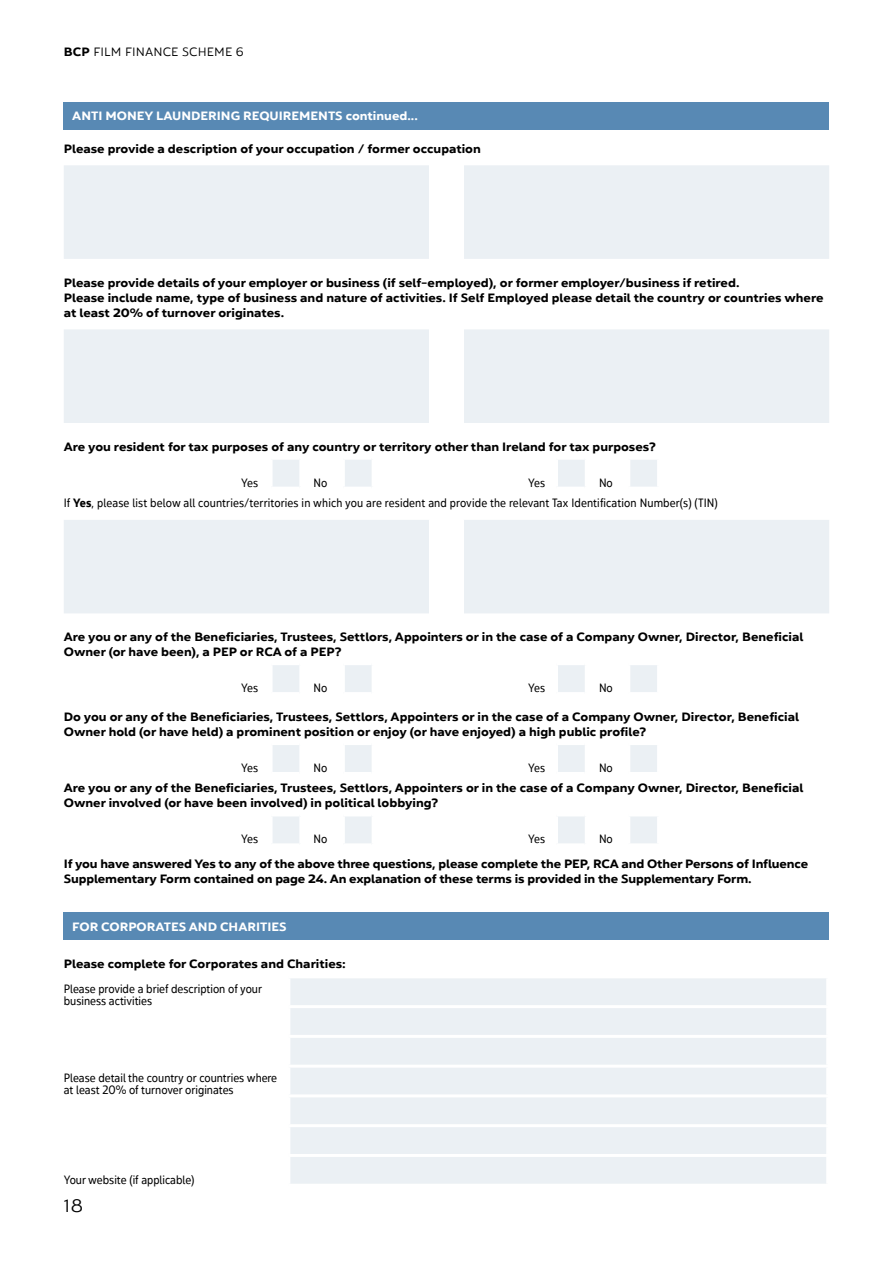
<style>
.page{position:relative;width:893px;height:1263px;background:#fff}
.page>*{position:absolute;margin:0;border:0;box-sizing:border-box;transform-origin:0 0}
.t1{font:18px "Yorkten Ext Boo";color:#000}
.t2{font:700 expanded 12px/15px "Yorkten";color:#000}
.t3{font:12px/12px "Yorkten Con Reg";color:#000}
.t4{font:700 expanded 12px "Yorkten";color:#fff}
.t5{font:12px "Yorkten Ext Boo";letter-spacing:.01em;color:#000}
.s1{font-family:"Yorkten";font-weight:700;font-stretch:expanded}
.s2{font-family:"Yorkten Con Bol"}
</style>
<div class="page">
<div style="left:64px;top:102px;width:765px;height:27px;background:#5889b4"></div>
<div style="left:64px;top:165px;width:765px;height:94px;background:#ebf0f4"></div>
<div style="left:429px;top:165px;width:34px;height:94px;background:#fff"></div>
<div style="left:64px;top:329px;width:765px;height:94px;background:#ebf0f4"></div>
<div style="left:429px;top:329px;width:34px;height:94px;background:#fff"></div>
<svg style="left:273px;top:460px;width:384px;height:27px"></svg>
<hr style="left:525px;top:460px;width:3px;height:27px;background:#fff">
<hr style="left:342px;top:460px;width:3px;height:27px;background:#fff">
<hr style="left:555px;top:460px;width:3px;height:27px;background:#fff">
<hr style="left:627px;top:460px;width:3px;height:27px;background:#fff">
<hr style="left:299px;top:460px;width:3px;height:27px;background:#fff">
<hr style="left:372px;top:460px;width:3px;height:27px;background:#fff">
<hr style="left:585px;top:460px;width:3px;height:27px;background:#fff">
<div style="left:64px;top:520px;width:765px;height:93px;background:#ebf0f4"></div>
<div style="left:429px;top:520px;width:34px;height:93px;background:#fff"></div>
<svg style="left:273px;top:665px;width:384px;height:27px"></svg>
<hr style="left:525px;top:665px;width:3px;height:27px;background:#fff">
<hr style="left:342px;top:665px;width:3px;height:27px;background:#fff">
<hr style="left:555px;top:665px;width:3px;height:27px;background:#fff">
<hr style="left:627px;top:665px;width:3px;height:27px;background:#fff">
<hr style="left:299px;top:665px;width:3px;height:27px;background:#fff">
<hr style="left:372px;top:665px;width:3px;height:27px;background:#fff">
<hr style="left:585px;top:665px;width:3px;height:27px;background:#fff">
<svg style="left:273px;top:745px;width:384px;height:27px"></svg>
<hr style="left:525px;top:745px;width:3px;height:27px;background:#fff">
<hr style="left:342px;top:745px;width:3px;height:27px;background:#fff">
<hr style="left:555px;top:745px;width:3px;height:27px;background:#fff">
<hr style="left:627px;top:745px;width:3px;height:27px;background:#fff">
<hr style="left:299px;top:745px;width:3px;height:27px;background:#fff">
<hr style="left:372px;top:745px;width:3px;height:27px;background:#fff">
<hr style="left:585px;top:745px;width:3px;height:27px;background:#fff">
<svg style="left:273px;top:816px;width:384px;height:27px"></svg>
<hr style="left:525px;top:816px;width:3px;height:27px;background:#fff">
<hr style="left:342px;top:816px;width:3px;height:27px;background:#fff">
<hr style="left:555px;top:816px;width:3px;height:27px;background:#fff">
<hr style="left:627px;top:816px;width:3px;height:27px;background:#fff">
<hr style="left:299px;top:816px;width:3px;height:27px;background:#fff">
<hr style="left:372px;top:816px;width:3px;height:27px;background:#fff">
<hr style="left:585px;top:816px;width:3px;height:27px;background:#fff">
<div style="left:64px;top:912px;width:765px;height:27px;background:#5889b4"></div>
<div style="left:290px;top:978px;width:536px;height:206px;background:#ebf0f4"></div>
<hr style="left:289px;top:1005px;width:540px;height:3px;background:#fff">
<hr style="left:289px;top:1035px;width:540px;height:3px;background:#fff">
<hr style="left:289px;top:1065px;width:540px;height:3px;background:#fff">
<hr style="left:289px;top:1094px;width:540px;height:3px;background:#fff">
<hr style="left:289px;top:1124px;width:540px;height:3px;background:#fff">
<hr style="left:289px;top:1154px;width:540px;height:3px;background:#fff">
<p class="t5" style="left:64px;top:44px;width:182px"><span class="s1">BCP</span> FILM FINANCE SCHEME 6</p>
<p class="t4" style="left:72px;top:108px;width:347px">ANTI MONEY LAUNDERING REQUIREMENTS continued...</p>
<p class="t2" style="left:64px;top:141px;width:419px">Please provide a description of your occupation / former occupation</p>
<p class="t2" style="left:64px;top:275px;width:761px">Please provide details of your employer or business (if self-employed), or former employer/business if retired.<br>Please include name, type of business and nature of activities. If Self Employed please detail the country or countries where at least 20% of turnover originates.</p>
<p class="t2" style="left:64px;top:439px;width:594px">Are you resident for tax purposes of any country or territory other than Ireland for tax purposes?</p>
<p class="t3" style="left:241px;top:476px;width:18px">Yes</p>
<p class="t3" style="left:314px;top:476px;width:15px">No</p>
<p class="t3" style="left:528px;top:476px;width:18px">Yes</p>
<p class="t3" style="left:64px;top:472px;width:656px;line-height:20.5px;text-indent:535px">No<br>If <span class="s2">Yes</span>, please list below all countries/territories in which you are resident and provide the relevant Tax Identification Number(s) (TIN)</p>
<p class="t2" style="left:64px;top:629px;width:741px">Are you or any of the Beneficiaries, Trustees, Settlors, Appointers or in the case of a Company Owner, Director, Beneficial<br>Owner (or have been), a PEP or RCA of a PEP?</p>
<p class="t3" style="left:241px;top:682px;width:18px">Yes</p>
<p class="t3" style="left:314px;top:682px;width:15px">No</p>
<p class="t3" style="left:528px;top:682px;width:18px">Yes</p>
<p class="t3" style="left:599px;top:682px;width:15px">No</p>
<p class="t2" style="left:64px;top:709px;width:737px">Do you or any of the Beneficiaries, Trustees, Settlors, Appointers or in the case of a Company Owner, Director, Beneficial<br>Owner hold (or have held) a prominent position or enjoy (or have enjoyed) a high public profile?</p>
<p class="t3" style="left:241px;top:762px;width:18px">Yes</p>
<p class="t3" style="left:314px;top:762px;width:15px">No</p>
<p class="t3" style="left:528px;top:762px;width:18px">Yes</p>
<p class="t3" style="left:599px;top:762px;width:15px">No</p>
<p class="t2" style="left:64px;top:781px;width:741px">Are you or any of the Beneficiaries, Trustees, Settlors, Appointers or in the case of a Company Owner, Director, Beneficial<br>Owner involved (or have been involved) in political lobbying?</p>
<p class="t3" style="left:241px;top:833px;width:18px">Yes</p>
<p class="t3" style="left:314px;top:833px;width:15px">No</p>
<p class="t3" style="left:528px;top:833px;width:18px">Yes</p>
<p class="t3" style="left:599px;top:833px;width:15px">No</p>
<p class="t2" style="left:64px;top:856px;width:746px">If you have answered Yes to any of the above three questions, please complete the PEP, RCA and Other Persons of Influence<br>Supplementary Form contained on page 24. An explanation of these terms is provided in the Supplementary Form.</p>
<p class="t4" style="left:72px;top:918px;width:216px">FOR CORPORATES AND CHARITIES</p>
<p class="t2" style="left:64px;top:956px;width:284px">Please complete for Corporates and Charities:</p>
<p class="t3" style="left:64px;top:983px;width:200px">Please provide a brief description of your business activities</p>
<p class="t3" style="left:64px;top:1072px;width:215px">Please detail the country or countries where at least 20% of turnover originates</p>
<p class="t3" style="left:64px;top:1173px;width:132px">Your website (if applicable)</p>
<h1 class="t1" style="left:64px;top:1194px;width:21px">18</h1>
</div>
